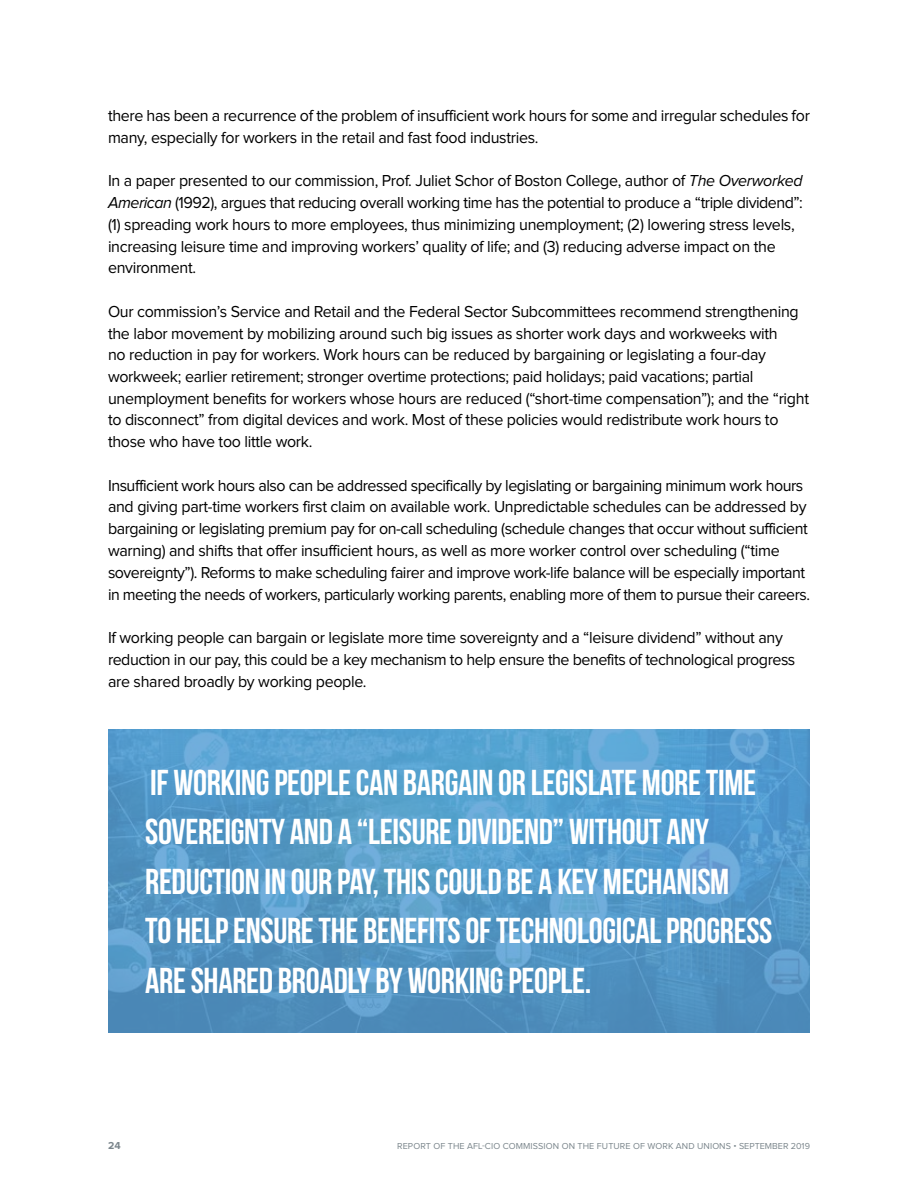
<style>
.page{position:relative;width:918px;height:1188px;background:#fff}
.page>*{position:absolute;margin:0;border:0;box-sizing:border-box;transform-origin:0 0}
.t1{font:36px/49.5px "Bebas Neue";letter-spacing:-.01em;color:#fff}
.t2{font:16.5px/21.8px "Proxima Nova";letter-spacing:-.02em;color:#000}
.t3{font:700 10.5px "Proxima Nova";color:#7b868c}
.t4{font:9px "Proxima Nova";letter-spacing:.01em;color:#7b868c}
.s1{font-style:italic}
</style>
<div class="page">
<svg style="left:108px;top:729px;width:702px;height:304px;background:#5499c8"></svg>
<p class="t2" style="left:108px;top:105px;width:703px">there has been a recurrence of the problem of insufficient work hours for some and irregular schedules for many, especially for workers in the retail and fast food industries.</p>
<p class="t2" style="left:108px;top:170px;width:696px">In a paper presented to our commission, Prof. Juliet Schor of Boston College, author of <span class="s1">The Overworked American</span> (1992), argues that reducing overall working time has the potential to produce a “triple dividend”: (1) spreading work hours to more employees, thus minimizing unemployment; (2) lowering stress levels, increasing leisure time and improving workers’ quality of life; and (3) reducing adverse impact on the environment.</p>
<p class="t2" style="left:108px;top:301px;width:703px">Our commission’s Service and Retail and the Federal Sector Subcommittees recommend strengthening the labor movement by mobilizing around such big issues as shorter work days and workweeks with<br>no reduction in pay for workers. Work hours can be reduced by bargaining or legislating a four-day workweek; earlier retirement; stronger overtime protections; paid holidays; paid vacations; partial unemployment benefits for workers whose hours are reduced (“short-time compensation”); and the “right to disconnect” from digital devices and work. Most of these policies would redistribute work hours to those who have too little work.</p>
<p class="t2" style="left:108px;top:475px;width:703px">Insufficient work hours also can be addressed specifically by legislating or bargaining minimum work hours and giving part-time workers first claim on available work. Unpredictable schedules can be addressed by bargaining or legislating premium pay for on-call scheduling (schedule changes that occur without sufficient warning) and shifts that offer insufficient hours, as well as more worker control over scheduling (“time sovereignty”). Reforms to make scheduling fairer and improve work-life balance will be especially important in meeting the needs of workers, particularly working parents, enabling more of them to pursue their careers.</p>
<p class="t2" style="left:108px;top:627px;width:689px">If working people can bargain or legislate more time sovereignty and a “leisure dividend” without any reduction in our pay, this could be a key mechanism to help ensure the benefits of technological progress are shared broadly by working people.</p>
<p class="t1" style="left:145px;top:757px;width:629px">IF WORKING PEOPLE CAN BARGAIN OR LEGISLATE MORE TIME SOVEREIGNTY AND A “LEISURE DIVIDEND” WITHOUT ANY REDUCTION IN OUR PAY, THIS COULD BE A KEY MECHANISM<br>TO HELP ENSURE THE BENEFITS OF TECHNOLOGICAL PROGRESS ARE SHARED BROADLY BY WORKING PEOPLE.</p>
<p class="t3" style="left:108px;top:1140px;width:14px">24</p>
<p class="t4" style="left:397px;top:1141px;width:414px">REPORT OF THE AFL-CIO COMMISSION ON THE FUTURE OF WORK AND UNIONS • SEPTEMBER 2019</p>
</div>
